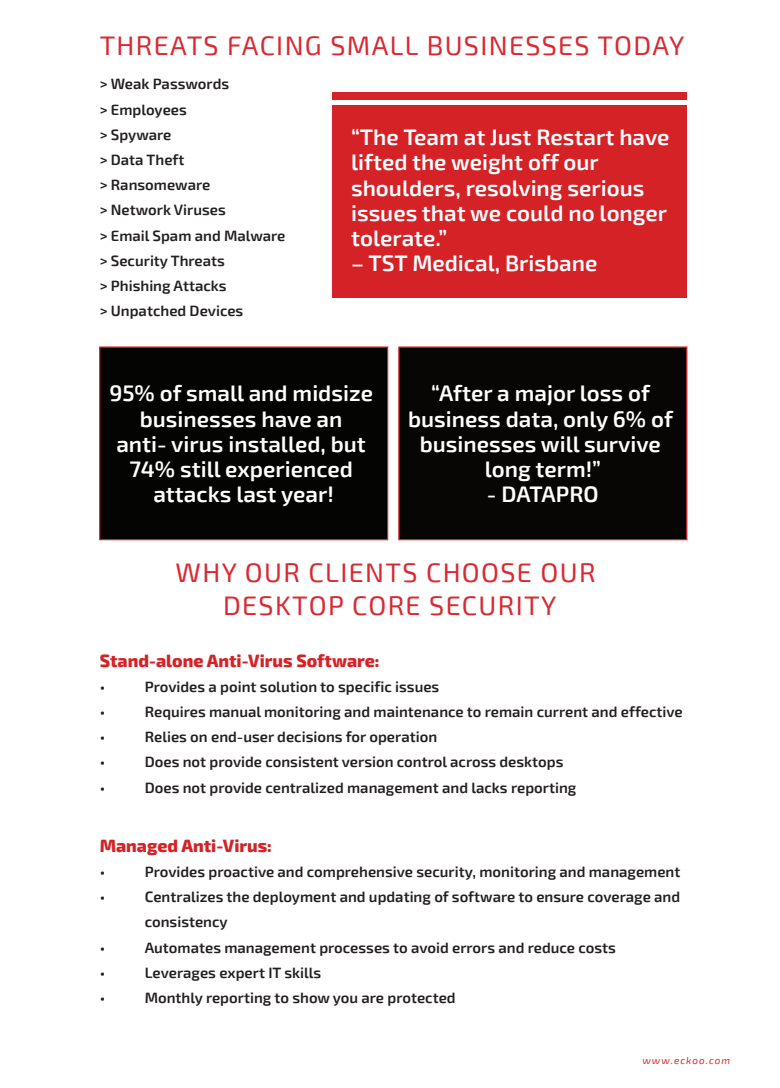
<style>
.page{position:relative;width:780px;height:1088px;background:#fff}
.page>*{position:absolute;margin:0;border:0;box-sizing:border-box;transform-origin:0 0}
.t1{font:26.88px/32.1px "Exo 2";letter-spacing:.05em;color:#d92933;text-align:center}
.t2{font:600 22.5px/25.2px "Exo 2";color:#fff;text-align:center}
.t3{font:800 17.5px "Exo 2";color:#d52227}
.t4{font:600 15px/25.2px "Exo 2";color:#231f20}
.t5{font:italic 10px "Exo 2";letter-spacing:.1em;color:#d92933}
</style>
<div class="page">
<div style="left:332px;top:105px;width:354px;height:193px;background:#d52227"></div>
<div style="left:332px;top:93px;width:354px;height:7px;background:#d52227"></div>
<div style="left:99px;top:346px;width:289px;height:194px;background:#040503;border:1px solid #d52227"></div>
<div style="left:398px;top:346px;width:289px;height:194px;background:#070605;border:1px solid #d52227"></div>
<h1 class="t1" style="left:100px;top:30px;width:586px">THREATS FACING SMALL BUSINESSES TODAY</h1>
<p class="t4" style="left:100px;top:72px;width:187px">&gt; Weak Passwords<br>&gt; Employees<br>&gt; Spyware<br>&gt; Data Theft<br>&gt; Ransomeware<br>&gt; Network Viruses<br>&gt; Email Spam and Malware &gt; Security Threats<br>&gt; Phishing Attacks<br>&gt; Unpatched Devices</p>
<h2 class="t2" style="left:351px;top:125px;width:320px;text-align:left">“The Team at Just Restart have lifted the weight off our shoulders, resolving serious issues that we could no longer tolerate.”</h2>
<h2 class="t2" style="left:351px;top:251px;width:248px">– TST Medical, Brisbane</h2>
<h2 class="t2" style="left:109px;top:381px;width:265px">95% of small and midsize businesses have an<br>anti- virus installed, but<br>74% still experienced attacks last year!</h2>
<h2 class="t2" style="left:408px;top:381px;width:266px">“After a major loss of business data, only 6% of businesses will survive long term!”</h2>
<h2 class="t2" style="left:487px;top:482px;width:113px">- DATAPRO</h2>
<h1 class="t1" style="left:176px;top:557px;width:421px">WHY OUR CLIENTS CHOOSE OUR<br>DESKTOP CORE SECURITY</h1>
<p class="t3" style="left:100px;top:650px;width:281px">Stand-alone Anti-Virus Software:</p>
<p class="t4" style="left:100px;top:674px;width:7px">•</p>
<p class="t4" style="left:145px;top:674px;width:296px">Provides a point solution to specific issues</p>
<p class="t4" style="left:100px;top:699px;width:7px">•</p>
<p class="t4" style="left:145px;top:699px;width:539px">Requires manual monitoring and maintenance to remain current and effective</p>
<p class="t4" style="left:100px;top:725px;width:7px">•</p>
<p class="t4" style="left:145px;top:725px;width:294px">Relies on end-user decisions for operation</p>
<p class="t4" style="left:100px;top:750px;width:7px">•</p>
<p class="t4" style="left:145px;top:750px;width:420px">Does not provide consistent version control across desktops</p>
<p class="t4" style="left:100px;top:775px;width:7px">•</p>
<p class="t4" style="left:145px;top:775px;width:433px">Does not provide centralized management and lacks reporting</p>
<p class="t3" style="left:100px;top:835px;width:174px">Managed Anti-Virus:</p>
<p class="t4" style="left:100px;top:859px;width:7px">•</p>
<p class="t4" style="left:145px;top:859px;width:537px">Provides proactive and comprehensive security, monitoring and management</p>
<p class="t4" style="left:100px;top:884px;width:7px">•</p>
<p class="t4" style="left:145px;top:884px;width:537px">Centralizes the deployment and updating of software to ensure coverage and consistency</p>
<p class="t4" style="left:100px;top:935px;width:7px">•</p>
<p class="t4" style="left:145px;top:935px;width:472px">Automates management processes to avoid errors and reduce costs</p>
<p class="t4" style="left:100px;top:960px;width:7px">•</p>
<p class="t4" style="left:145px;top:960px;width:178px">Leverages expert IT skills</p>
<p class="t4" style="left:100px;top:985px;width:7px">•</p>
<p class="t4" style="left:145px;top:985px;width:312px">Monthly reporting to show you are protected</p>
<p class="t5" style="left:642px;top:1054px;width:89px">www.eckoo.com</p>
</div>
